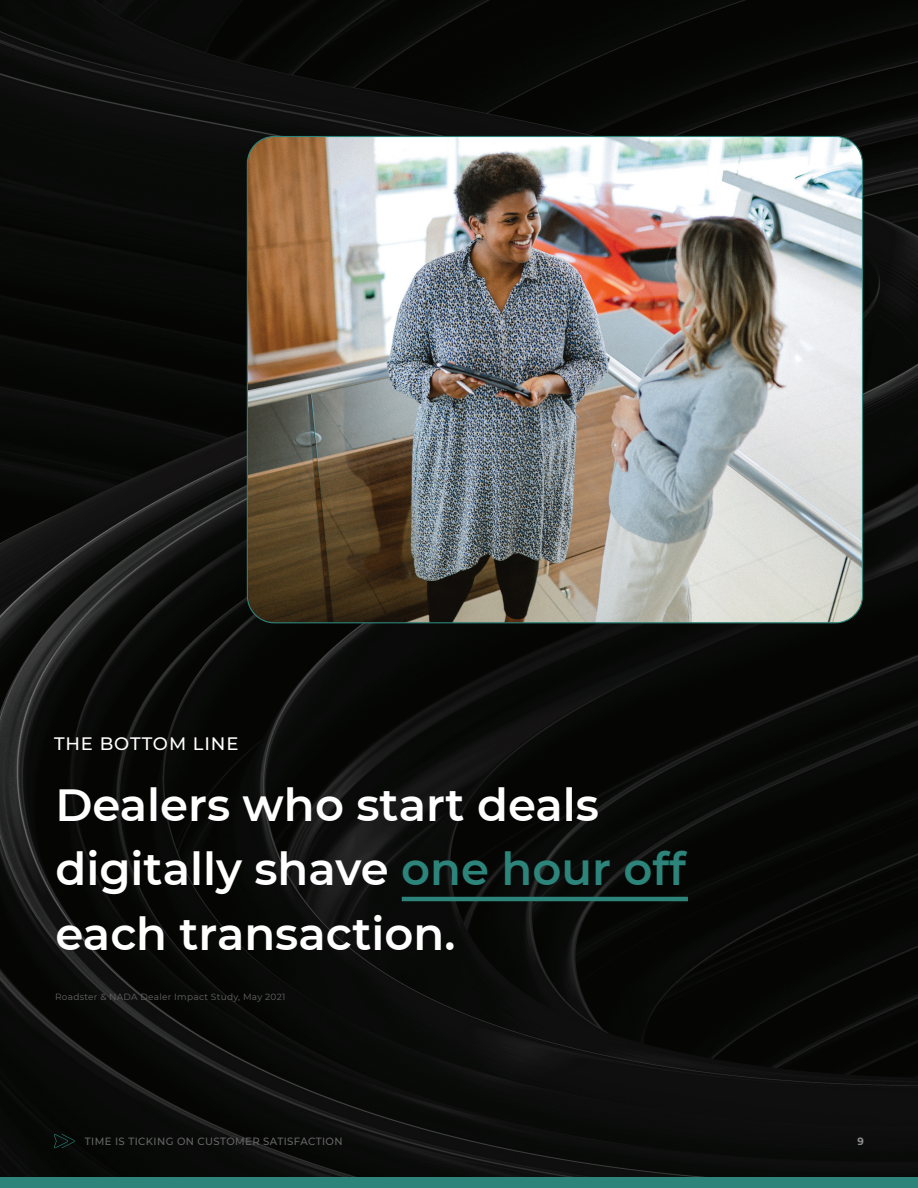
<style>
.page{position:relative;width:918px;height:1188px;background:#fff}
.page>*{position:absolute;margin:0;border:0;box-sizing:border-box;transform-origin:0 0}
.t1{font:600 45px/64.5px "Montserrat";color:#fff}
.t2{font:500 18px "Montserrat";letter-spacing:.05em;color:#fff}
.t3{font:500 10.5px "Montserrat";letter-spacing:.04em;color:#666;scale:.96 1}
.t4{font:700 10.5px "Montserrat";color:#999;scale:.96 1}
.t5{font:9px "Montserrat";letter-spacing:.03em;color:#666}
.s1{color:#2c847a}
</style>
<div class="page">
<img style="left:0;top:0;width:918px;height:1177px">
<img style="left:247px;top:136px;width:615px;height:487px">
<div style="left:0;top:1177px;width:918px;height:11px;background:#2c847a"></div>
<svg style="left:54px;top:1134px;width:21px;height:14px"></svg>
<hr style="left:402px;top:897px;width:286px;height:4px;background:#2c847a">
<p class="t2" style="left:54px;top:731px;width:186px">THE BOTTOM LINE</p>
<p class="t1" style="left:55px;top:770px;width:632px">Dealers who start deals digitally shave <span class="s1">one hour off </span>each transaction.</p>
<p class="t5" style="left:55px;top:990px;width:232px">Roadster &amp; NADA Dealer Impact Study, May 2021</p>
<p class="t3" style="left:85px;top:1134px;width:270px">TIME IS TICKING ON CUSTOMER SATISFACTION</p>
<p class="t4" style="left:858px;top:1133px;width:8px">9</p>
</div>
